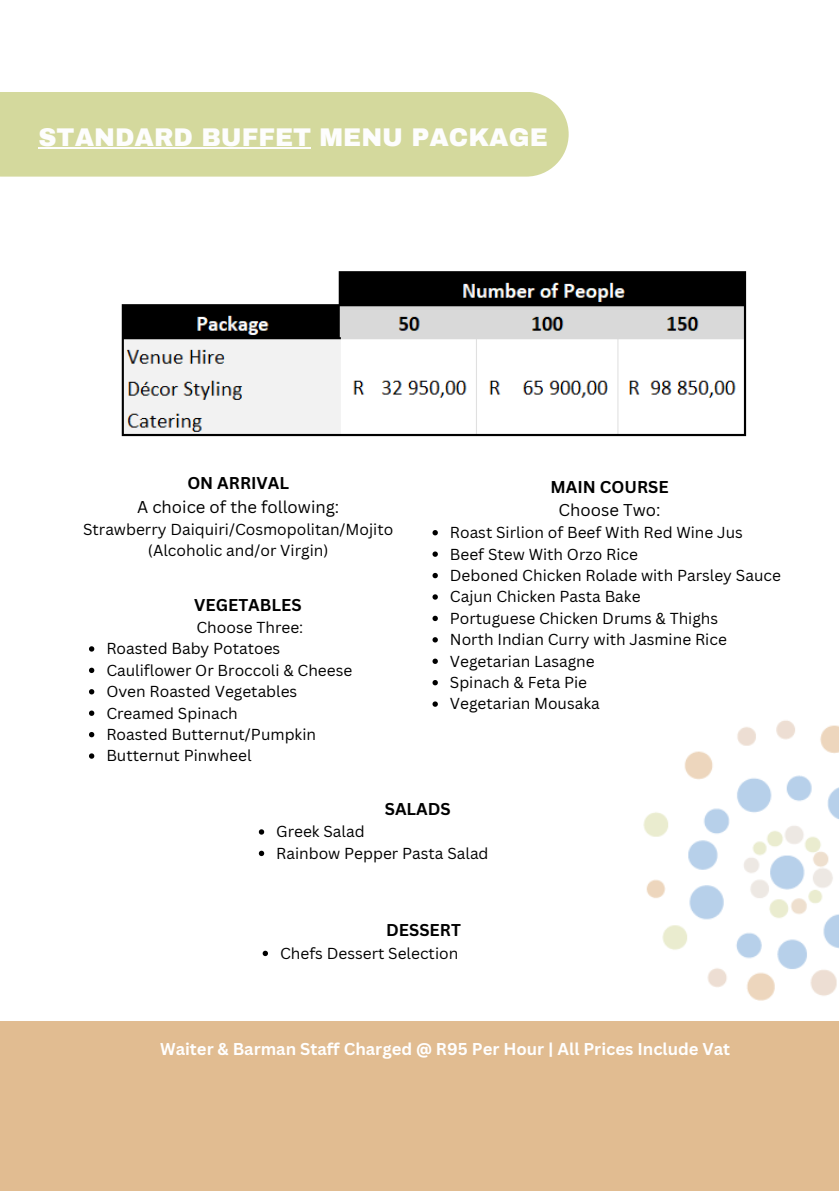
<style>
.page{position:relative;width:839px;height:1191px;background:#fff}
.page>*{position:absolute;margin:0;border:0;box-sizing:border-box;transform-origin:0 0}
.t1{font:900 25px "Archivo";color:#fdfdfd}
.t2{font:700 16.6px "Canva Sans";color:#fff}
.t3{font:700 16.6px "Canva Sans";color:#000}
.t4{font:16.6px "Canva Sans";color:#000}
.t5{font:15.4px/21.4px "Canva Sans";color:#000;text-align:center}
</style>
<div class="page">
<img style="left:643px;top:720px;width:195px;height:281px">
<div style="left:0;top:92px;width:568px;height:84px;background:#d4d99d"></div>
<svg style="left:432px;top:530px;width:6px;height:5px"></svg>
<svg style="left:432px;top:551px;width:6px;height:6px"></svg>
<svg style="left:432px;top:573px;width:6px;height:5px"></svg>
<svg style="left:432px;top:594px;width:6px;height:6px"></svg>
<svg style="left:432px;top:616px;width:6px;height:5px"></svg>
<svg style="left:432px;top:637px;width:6px;height:6px"></svg>
<svg style="left:432px;top:659px;width:6px;height:5px"></svg>
<svg style="left:432px;top:680px;width:6px;height:5px"></svg>
<svg style="left:432px;top:701px;width:6px;height:6px"></svg>
<svg style="left:259px;top:829px;width:5px;height:6px"></svg>
<svg style="left:259px;top:851px;width:5px;height:5px"></svg>
<svg style="left:262px;top:951px;width:6px;height:5px"></svg>
<hr style="left:39px;top:147px;width:272px;height:2px;background:#fdfdfd">
<img style="left:121px;top:271px;width:626px;height:166px">
<svg style="left:89px;top:646px;width:5px;height:6px"></svg>
<svg style="left:89px;top:668px;width:5px;height:5px"></svg>
<svg style="left:89px;top:689px;width:5px;height:5px"></svg>
<svg style="left:89px;top:711px;width:5px;height:5px"></svg>
<svg style="left:89px;top:732px;width:5px;height:5px"></svg>
<svg style="left:89px;top:753px;width:5px;height:6px"></svg>
<div style="left:0;top:1021px;width:838px;height:170px;background:#e1bc91"></div>
<p class="t1" style="left:39px;top:124px;width:510px">STANDARD BUFFET MENU PACKAGE</p>
<p class="t3" style="left:187px;top:472px;width:103px">ON ARRIVAL</p>
<p class="t4" style="left:137px;top:495px;width:204px">A choice of the following:</p>
<p class="t5" style="left:83px;top:518px;width:312px">Strawberry Daiquiri/Cosmopolitan/Mojito (Alcoholic and/or Virgin)</p>
<p class="t3" style="left:194px;top:593px;width:109px">VEGETABLES</p>
<p class="t5" style="left:196px;top:616px;width:108px">Choose Three:</p>
<p class="t5" style="left:106px;top:638px;width:175px">Roasted Baby Potatoes</p>
<p class="t5" style="left:106px;top:659px;width:247px">Cauliflower Or Broccoli &amp; Cheese</p>
<p class="t5" style="left:106px;top:680px;width:192px">Oven Roasted Vegetables</p>
<p class="t5" style="left:106px;top:702px;width:133px">Creamed Spinach</p>
<p class="t5" style="left:106px;top:723px;width:211px">Roasted Butternut/Pumpkin</p>
<p class="t5" style="left:106px;top:745px;width:147px">Butternut Pinwheel</p>
<p class="t3" style="left:550px;top:475px;width:120px">MAIN COURSE</p>
<p class="t4" style="left:558px;top:498px;width:103px">Choose Two:</p>
<p class="t5" style="left:450px;top:521px;width:294px">Roast Sirlion of Beef With Red Wine Jus</p>
<p class="t5" style="left:450px;top:543px;width:189px">Beef Stew With Orzo Rice</p>
<p class="t5" style="left:450px;top:564px;width:332px">Deboned Chicken Rolade with Parsley Sauce</p>
<p class="t5" style="left:450px;top:586px;width:192px">Cajun Chicken Pasta Bake</p>
<p class="t5" style="left:450px;top:607px;width:270px">Portuguese Chicken Drums &amp; Thighs</p>
<p class="t5" style="left:450px;top:629px;width:278px">North Indian Curry with Jasmine Rice</p>
<p class="t5" style="left:450px;top:650px;width:146px">Vegetarian Lasagne</p>
<p class="t5" style="left:450px;top:671px;width:139px">Spinach &amp; Feta Pie</p>
<p class="t5" style="left:450px;top:693px;width:151px">Vegetarian Mousaka</p>
<p class="t3" style="left:385px;top:797px;width:67px">SALADS</p>
<p class="t5" style="left:276px;top:821px;width:90px">Greek Salad</p>
<p class="t5" style="left:276px;top:842px;width:214px">Rainbow Pepper Pasta Salad</p>
<p class="t3" style="left:386px;top:919px;width:76px">DESSERT</p>
<p class="t5" style="left:280px;top:942px;width:180px">Chefs Dessert Selection</p>
<p class="t2" style="left:160px;top:1037px;width:571px">Waiter &amp; Barman Staff Charged @ R95 Per Hour | All Prices Include Vat</p>
</div>
